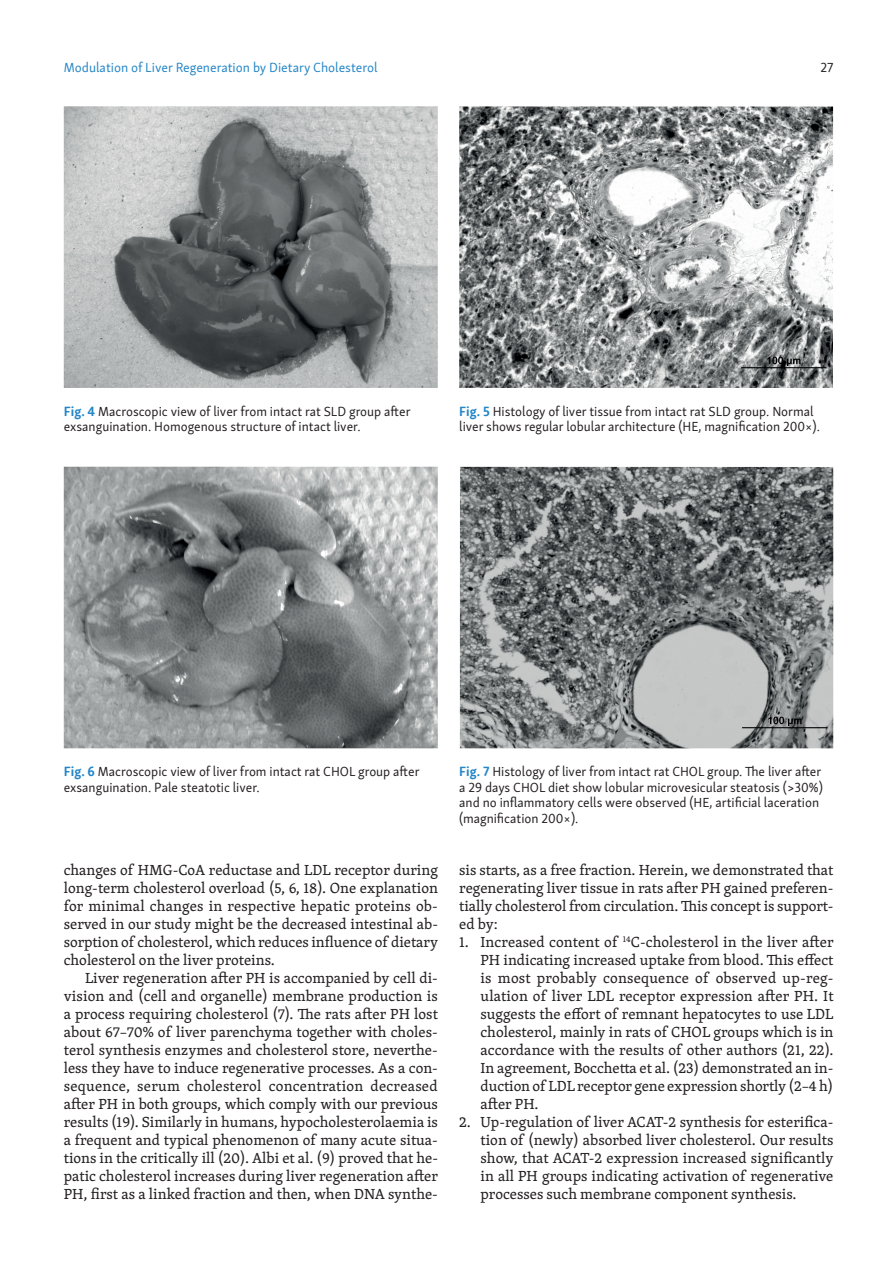
<style>
.page{position:relative;width:893px;height:1263px;background:#fff}
.page>*{position:absolute;margin:0;border:0;box-sizing:border-box;transform-origin:0 0}
.t1{font:15px/18px "Skolar PE";color:#231f20;text-align:justify}
.t2{font:13.5px/15.5px "Skolar Sans PE";color:#231f20}
.t3{font:13.5px "Skolar Sans PE";color:#2486c7}
.s1{font-weight:700;color:#2486c7}
</style>
<div class="page">
<img style="left:64px;top:106px;width:374px;height:282px">
<img style="left:64px;top:467px;width:374px;height:281px">
<img style="left:459px;top:106px;width:374px;height:282px">
<img style="left:460px;top:467px;width:373px;height:281px">
<p class="t3" style="left:64px;top:57px;width:315px">Modulation of Liver Regeneration by Dietary Cholesterol</p>
<p class="t2" style="left:820px;top:58px;width:15px">27</p>
<p class="t2" style="left:64px;top:402px;width:348px"><span class="s1">Fig. 4</span> Macroscopic view of liver from intact rat SLD group after exsanguination. Homogenous structure of intact liver.</p>
<p class="t2" style="left:459px;top:402px;width:362px"><span class="s1">Fig. 5</span> Histology of liver tissue from intact rat SLD group. Normal liver shows regular lobular architecture (HE, magnification 200×).</p>
<p class="t2" style="left:64px;top:762px;width:357px"><span class="s1">Fig. 6</span> Macroscopic view of liver from intact rat CHOL group after exsanguination. Pale steatotic liver.</p>
<p class="t1" style="left:64px;top:860px;width:376px">changes of HMG-CoA reductase and LDL receptor during long-term cholesterol overload (5, 6, 18). One explanation for minimal changes in respective hepatic proteins ob&shy;served in our study might be the decreased intestinal ab&shy;sorption of cholesterol, which reduces influence of dietary cholesterol on the liver proteins.</p>
<p class="t1" style="left:64px;top:968px;width:376px;text-indent:21px">Liver regeneration after PH is accompanied by cell di&shy;vision and (cell and organelle) membrane production is a process requiring cholesterol (7). The rats after PH lost about 67–70% of liver parenchyma together with choles&shy;terol synthesis enzymes and cholesterol store, neverthe&shy;less they have to induce regenerative processes. As a con&shy;sequence, serum cholesterol concentration decreased after PH in both groups, which comply with our previous results (19). Similarly in humans, hypocholesterolaemia is a frequent and typical phenomenon of many acute situa&shy;tions in the critically ill (20). Albi et al. (9) proved that he&shy;patic cholesterol increases during liver regeneration after PH, first as a linked fraction and then, when DNA synthe-</p>
<p class="t2" style="left:459px;top:763px;width:365px"><span class="s1">Fig. 7</span> Histology of liver from intact rat CHOL group. The liver after a 29 days CHOL diet show lobular microvesicular steatosis (&gt;30%) and no inflammatory cells were observed (HE, artificial laceration (magnification 200×).</p>
<p class="t1" style="left:459px;top:860px;width:376px">sis starts, as a free fraction. Herein, we demonstrated that regenerating liver tissue in rats after PH gained preferen&shy;tially cholesterol from circulation. This concept is support&shy;ed by:</p>
<p class="t1" style="left:480px;top:932px;width:355px;text-indent:-21px">1. Increased content of <sup>14</sup>C-cholesterol in the liver after PH indicating increased uptake from blood. This effect is most probably consequence of observed up-reg&shy;ulation of liver LDL receptor expression after PH. It suggests the effort of remnant hepatocytes to use LDL cholesterol, mainly in rats of CHOL groups which is in accordance with the results of other authors (21, 22).<br>In agreement, Bocchetta et al. (23) demonstrated an in&shy;duction of LDL receptor gene expression shortly (2–4 h) after PH.</p>
<p class="t1" style="left:480px;top:1112px;width:354px;text-indent:-21px">2. Up-regulation of liver ACAT-2 synthesis for esterifica&shy;tion of (newly) absorbed liver cholesterol. Our results show, that ACAT-2 expression increased significantly in all PH groups indicating activation of regenerative processes such membrane component synthesis.</p>
</div>
